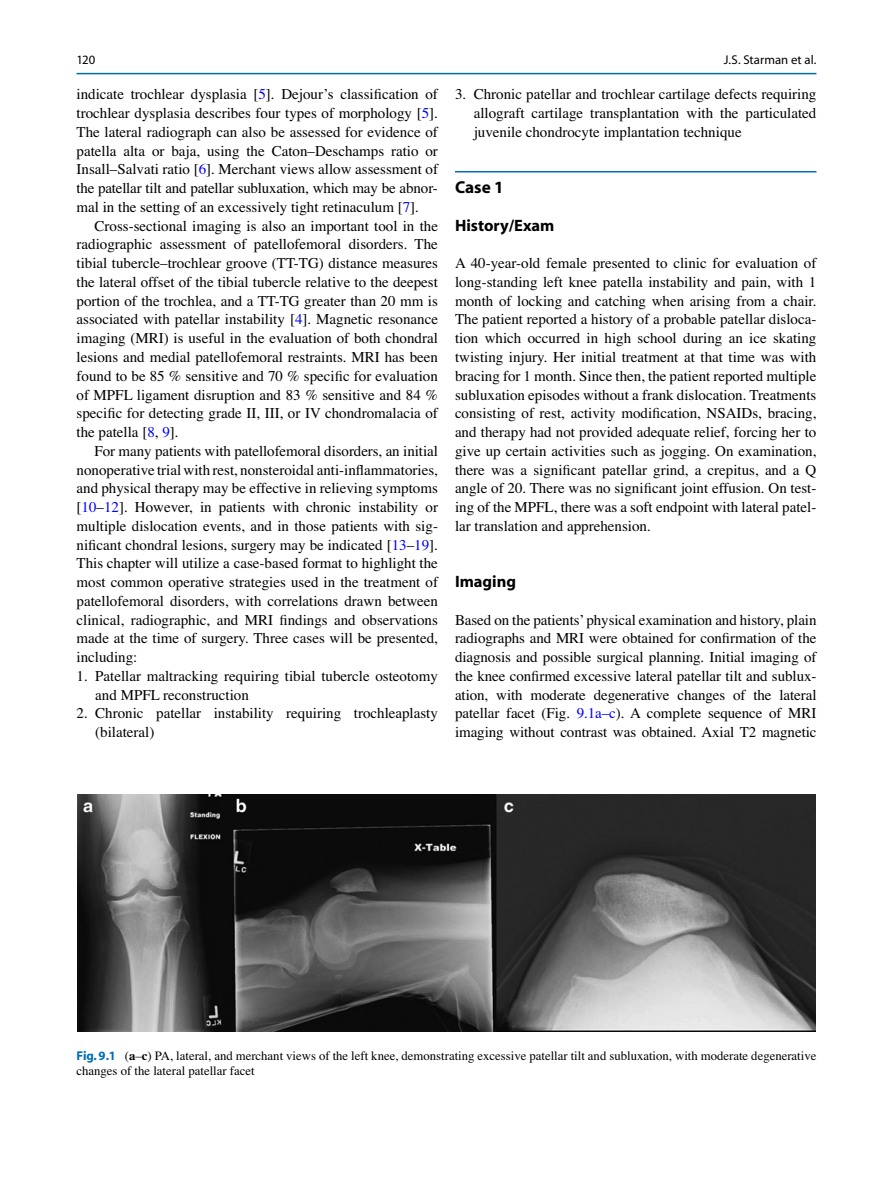
<style>
.page{position:relative;width:893px;height:1187px;background:#fff}
.page>*{position:absolute;margin:0;border:0;box-sizing:border-box;transform-origin:0 0}
.t1{font:700 17.25px "Ksfgss Myriad";color:#000}
.t2{font:700 16.5px "Ksfgss Myriad";color:#000}
.t3{font:15px/18.8px "Mtmxkw Times";color:#000;text-align:justify}
.t4{font:12.75px/15px "Mtmxkw Times";color:#000}
.t5{font:12.75px "Ssfvkn Myriad";letter-spacing:.005em;color:#000}
.s1{color:#0000fa}
.s2{font-family:"Ksfgss Myriad";font-weight:700;color:#006db6}
.s3{font-family:"Ywlssn Times";font-weight:700}
</style>
<div class="page">
<hr style="left:455px;top:171px;width:361px;height:1px;background:#006db6">
<img style="left:77px;top:794px;width:738px;height:237px">
<hr style="left:77px;top:73px;width:739px;height:1px;background:#006db6">
<p class="t5" style="left:77px;top:55px;width:20px">120</p>
<p class="t3" style="left:77px;top:86px;width:363px">indicate trochlear dysplasia [ <span class="s1">5</span> ]. Dejour’s classification of trochlear dysplasia describes four types of morphology [ <span class="s1">5</span> ].<br>The lateral radiograph can also be assessed for evidence of patella alta or baja, using the Caton–Deschamps ratio or Insall–Salvati ratio [ <span class="s1">6</span> ]. Merchant views allow assessment of the patellar tilt and patellar subluxation, which may be abnor&shy;mal in the setting of an excessively tight retinaculum [ <span class="s1">7</span> ].</p>
<p class="t3" style="left:77px;top:218px;width:363px;text-indent:18px">Cross-sectional imaging is also an important tool in the radiographic assessment of patellofemoral disorders. The tibial tubercle–trochlear groove (TT-TG) distance measures the lateral offset of the tibial tubercle relative to the deepest portion of the trochlea, and a TT-TG greater than 20 mm is associated with patellar instability [ <span class="s1">4</span> ]. Magnetic resonance imaging (MRI) is useful in the evaluation of both chondral lesions and medial patellofemoral restraints. MRI has been found to be 85 % sensitive and 70 % specific for evaluation of MPFL ligament disruption and 83 % sensitive and 84 % specific for detecting grade II, III, or IV chondromalacia of the patella [ <span class="s1">8</span> , <span class="s1">9</span> ].</p>
<p class="t3" style="left:77px;top:443px;width:363px;text-indent:18px">For many patients with patellofemoral disorders, an initial nonoperative trial with rest, nonsteroidal anti- inflammatories, and physical therapy may be effective in relieving symptoms [ <span class="s1">10</span> – <span class="s1">12</span> ]. However, in patients with chronic instability or multiple dislocation events, and in those patients with sig&shy;nificant chondral lesions, surgery may be indicated [ <span class="s1">13</span> – <span class="s1">19</span> ].<br>This chapter will utilize a case-based format to highlight the most common operative strategies used in the treatment of patellofemoral disorders, with correlations drawn between clinical, radiographic, and MRI findings and observations made at the time of surgery. Three cases will be presented, including:</p>
<p class="t3" style="left:95px;top:668px;width:344px;text-indent:-19px">1. Patellar maltracking requiring tibial tubercle osteotomy and MPFL reconstruction</p>
<p class="t3" style="left:95px;top:705px;width:344px;text-indent:-19px">2. Chronic patellar instability requiring trochleaplasty (bilateral)</p>
<p class="t5" style="left:724px;top:55px;width:94px">J.S. Starman et al.</p>
<p class="t3" style="left:474px;top:86px;width:344px;text-indent:-19px">3. Chronic patellar and trochlear cartilage defects requiring allograft cartilage transplantation with the particulated juvenile chondrocyte implantation technique</p>
<p class="t1" style="left:455px;top:181px;width:50px">Case 1</p>
<p class="t2" style="left:455px;top:219px;width:101px">History/Exam</p>
<p class="t3" style="left:455px;top:255px;width:363px">A 40-year-old female presented to clinic for evaluation of long-standing left knee patella instability and pain, with 1 month of locking and catching when arising from a chair.<br>The patient reported a history of a probable patellar disloca&shy;tion which occurred in high school during an ice skating twisting injury. Her initial treatment at that time was with bracing for 1 month. Since then, the patient reported multiple subluxation episodes without a frank dislocation. Treatments consisting of rest, activity modification, NSAIDs, bracing, and therapy had not provided adequate relief, forcing her to give up certain activities such as jogging. On examination, there was a significant patellar grind, a crepitus, and a Q angle of 20. There was no significant joint effusion. On test&shy;ing of the MPFL, there was a soft endpoint with lateral patel&shy;lar translation and apprehension.</p>
<p class="t2" style="left:455px;top:575px;width:63px">Imaging</p>
<p class="t3" style="left:455px;top:611px;width:363px">Based on the patients’ physical examination and history, plain radiographs and MRI were obtained for confirmation of the diagnosis and possible surgical planning. Initial imaging of the knee confirmed excessive lateral patellar tilt and sublux&shy;ation, with moderate degenerative changes of the lateral patellar facet (Fig. <span class="s1">9.1a–c</span> ). A complete sequence of MRI imaging without contrast was obtained. Axial T2 magnetic</p>
<p class="t4" style="left:77px;top:1049px;width:741px"><span class="s2">Fig. 9.1</span> ( <span class="s3">a</span> – <span class="s3">c</span> ) PA, lateral, and merchant views of the left knee, demonstrating excessive patellar tilt and subluxation, with moderate degenerative changes of the lateral patellar facet</p>
</div>
